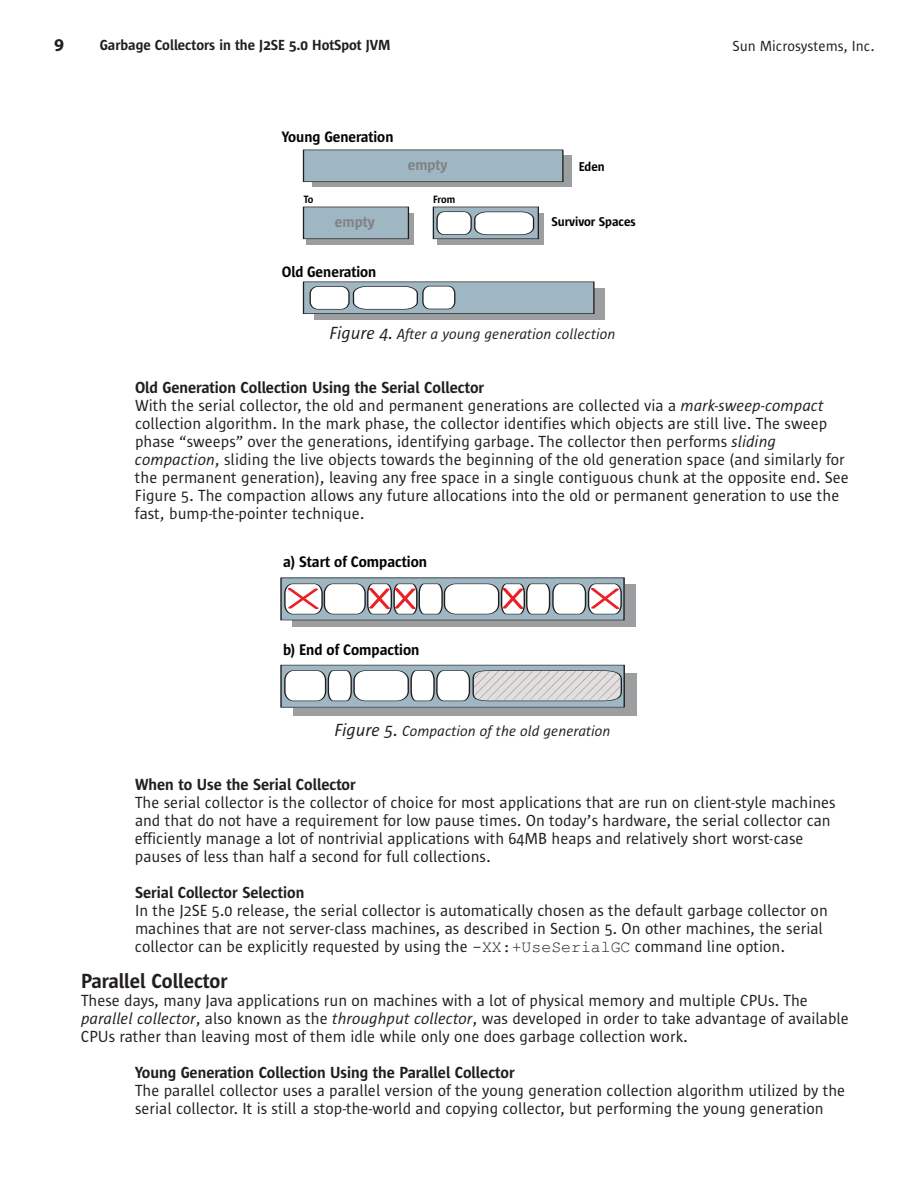
<style>
.page{position:relative;width:918px;height:1188px;background:#fff}
.page>*{position:absolute;margin:0;border:0;box-sizing:border-box;transform-origin:0 0}
.t1{font:600 21px "Sun Sans";color:#231f20}
.t2{font:700 18px "Myriad Pro";color:#231f20}
.t3{font:16.5px/18px "Sun Sans";color:#231f20}
.t4{font:600 16.5px "Sun Sans";color:#231f20}
.t5{font:600 15.75px "Sun Sans";color:#040503}
.t6{font:600 15.6px "Sun Sans";color:#040503}
.t7{font:600 15.6px "Sun Sans";color:#808283}
.t8{font:italic 15px "Sun Sans";color:#231f20}
.t9{font:600 15px "Sun Sans";color:#231f20}
.t10{font:15px "Sun Sans";color:#231f20}
.t11{font:600 13.2px "Sun Sans";color:#040503}
.t12{font:600 10.8px "Sun Sans";color:#040503}
.s1{font-size:18px}
.s2{font-weight:600}
.s3{font-style:italic}
.s4{font-family:"Courier New"}
</style>
<div class="page">
<svg style="left:292px;top:585px;width:343px;height:42px;background:#93989b"></svg>
<svg style="left:283px;top:580px;width:339px;height:38px;background:#96abb6"></svg>
<svg style="left:293px;top:673px;width:344px;height:42px;background:#949a9e"></svg>
<svg style="left:283px;top:667px;width:339px;height:38px;background:#96abb6"></svg>
<div style="left:324px;top:584px;width:41px;height:30px;background:#fff;border-radius:9px"></div>
<div style="left:324px;top:584px;width:41px;height:30px;border:1px solid #201d1e;border-radius:9px"></div>
<svg style="left:284px;top:584px;width:39px;height:30px"></svg>
<svg style="left:366px;top:584px;width:257px;height:30px"></svg>
<div style="left:285px;top:671px;width:41px;height:30px;background:#fff;border-radius:9px"></div>
<div style="left:285px;top:670px;width:41px;height:31px;border:1px solid #201d1e;border-radius:9px"></div>
<svg style="left:328px;top:671px;width:294px;height:30px"></svg>
<div style="left:312px;top:155px;width:259px;height:32px;background:#9c9e9f"></div>
<div style="left:303px;top:150px;width:260px;height:32px;background:#9fb7c3"></div>
<svg style="left:306px;top:213px;width:107px;height:32px"></svg>
<svg style="left:437px;top:213px;width:107px;height:32px"></svg>
<div style="left:303px;top:207px;width:105px;height:32px;background:#9fb7c3"></div>
<svg style="left:435px;top:209px;width:102px;height:28px"></svg>
<div style="left:314px;top:288px;width:290px;height:32px;background:#9c9e9f"></div>
<div style="left:303px;top:282px;width:291px;height:32px;background:#9fb7c3"></div>
<div style="left:303px;top:282px;width:291px;height:32px;border:1px solid #201d1e"></div>
<svg style="left:353px;top:286px;width:65px;height:24px;background:#e4e6e7"></svg>
<div style="left:310px;top:286px;width:39px;height:23px;background:#fff;border-radius:8px"></div>
<div style="left:310px;top:286px;width:39px;height:23px;border:1px solid #201d1e;border-radius:8px"></div>
<div style="left:423px;top:286px;width:32px;height:23px;background:#fff;border-radius:7px"></div>
<div style="left:423px;top:286px;width:32px;height:23px;border:1px solid #201d1e;border-radius:7px"></div>
<div style="left:437px;top:212px;width:34px;height:23px;background:#fff;border-radius:7px"></div>
<div style="left:437px;top:212px;width:34px;height:23px;border:1px solid #201d1e;border-radius:7px"></div>
<svg style="left:474px;top:212px;width:60px;height:23px"></svg>
<p class="t2" style="left:54px;top:38px;width:11px">9</p>
<p class="t9" style="left:100px;top:40px;width:292px">Garbage Collectors in the J2SE 5.0 HotSpot JVM</p>
<p class="t10" style="left:732px;top:40px;width:144px">Sun Microsystems, Inc.</p>
<p class="t6" style="left:282px;top:131px;width:113px">Young Generation</p>
<p class="t7" style="left:408px;top:159px;width:41px">empty</p>
<p class="t12" style="left:304px;top:195px;width:11px">To</p>
<p class="t12" style="left:433px;top:195px;width:24px">From</p>
<p class="t7" style="left:335px;top:216px;width:41px">empty</p>
<p class="t6" style="left:282px;top:266px;width:96px">Old Generation</p>
<p class="t11" style="left:579px;top:162px;width:28px">Eden</p>
<p class="t11" style="left:551px;top:216px;width:86px">Survivor Spaces</p>
<p class="t8" style="left:330px;top:328px;width:288px"><span class="s1">Figure 4.</span> After a young generation collection</p>
<p class="t3" style="left:135px;top:379px;width:715px"><span class="s2">Old Generation Collection Using the Serial Collector<br></span>With the serial collector, the old and permanent generations are collected via a <span class="s3">mark-sweep-compact </span>collection algorithm. In the mark phase, the collector identifies which objects are still live. The sweep phase “sweeps” over the generations, identifying garbage. The collector then performs <span class="s3">sliding compaction</span>, sliding the live objects towards the beginning of the old generation space (and similarly for the permanent generation), leaving any free space in a single contiguous chunk at the opposite end. See Figure 5. The compaction allows any future allocations into the old or permanent generation to use the fast, bump-the-pointer technique.</p>
<p class="t5" style="left:283px;top:556px;width:146px">a) Start of Compaction</p>
<p class="t5" style="left:283px;top:643px;width:138px">b) End of Compaction</p>
<p class="t8" style="left:334px;top:725px;width:278px"><span class="s1">Figure 5.</span> Compaction of the old generation</p>
<p class="t4" style="left:135px;top:778px;width:222px">When to Use the Serial Collector</p>
<p class="t3" style="left:135px;top:795px;width:702px">The serial collector is the collector of choice for most applications that are run on client-style machines and that do not have a requirement for low pause times. On today’s hardware, the serial collector can efficiently manage a lot of nontrivial applications with 64MB heaps and relatively short worst-case pauses of less than half a second for full collections.</p>
<p class="t4" style="left:135px;top:886px;width:171px">Serial Collector Selection</p>
<p class="t3" style="left:135px;top:903px;width:694px">In the J2SE 5.0 release, the serial collector is automatically chosen as the default garbage collector on machines that are not server-class machines, as described in Section 5. On other machines, the serial collector can be explicitly requested by using the <span class="s4">-XX:+UseSerialGC</span> command line option.</p>
<p class="t1" style="left:81px;top:973px;width:148px">Parallel Collector</p>
<p class="t3" style="left:81px;top:993px;width:769px">These days, many Java applications run on machines with a lot of physical memory and multiple CPUs. The <span class="s3">parallel collector</span>, also known as the <span class="s3">throughput collector</span>, was developed in order to take advantage of available<br>CPUs rather than leaving most of them idle while only one does garbage collection work.</p>
<p class="t4" style="left:135px;top:1066px;width:381px">Young Generation Collection Using the Parallel Collector</p>
<p class="t3" style="left:135px;top:1083px;width:712px">The parallel collector uses a parallel version of the young generation collection algorithm utilized by the serial collector. It is still a stop-the-world and copying collector, but performing the young generation</p>
</div>
